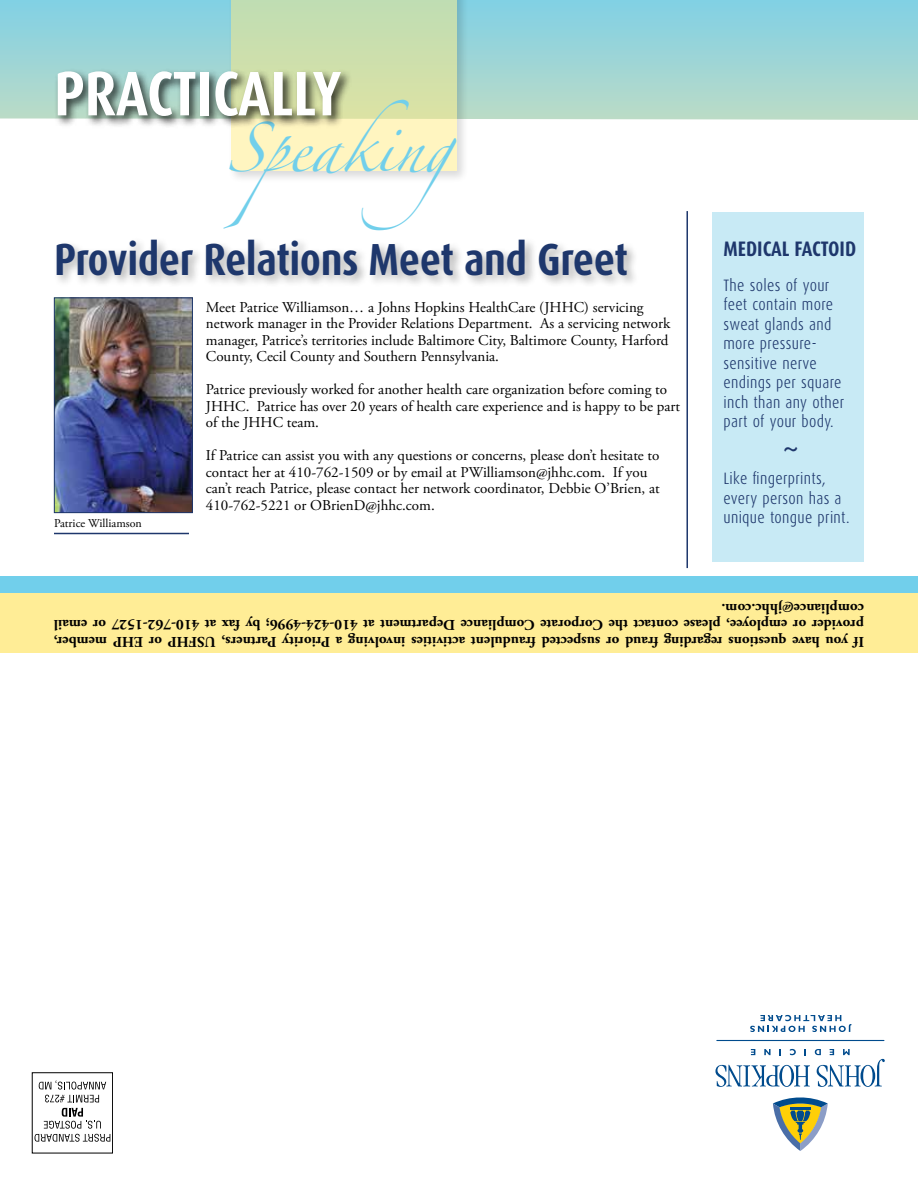
<style>
.page{position:relative;width:918px;height:1188px;background:#fff}
.page>*{position:absolute;margin:0;border:0;box-sizing:border-box;transform-origin:0 0}
.t1{font:700 63px "Dax Condensed";letter-spacing:-.005em;color:#fff}
.t2{font:700 45px "Dax Condensed";letter-spacing:-.01em;color:#1e376c}
.t3{font:45px "Zapfino";letter-spacing:-.01em;color:#71cfeb}
.t4{font:300 39px "Dax Condensed";color:#1e376c}
.t5{font:700 21px "Dax Condensed";color:#1e376c}
.t6{font:300 16.5px/19.5px "Dax Condensed";letter-spacing:.02em;color:#1e376c}
.t7{font:15px/16.5px "Adobe Garamond Pro";color:#000}
.t8{font:700 15px/16.5px "Adobe Garamond Pro";color:#000;text-align:justify}
.t9{font:12px "Adobe Garamond Pro";color:#000}
</style>
<div class="page">
<div style="left:713px;top:212px;width:151px;height:350px;background:#c8eaf5"></div>
<svg style="left:0;top:0;width:918px;height:120px;background:#9bd5d7"></svg>
<div style="left:54px;top:236px;width:585px;height:52px;background:#000;opacity:.3"></div>
<img style="left:56px;top:300px;width:135px;height:211px">
<div style="left:54px;top:298px;width:139px;height:215px;border:1px solid #1e376c"></div>
<hr style="left:54px;top:533px;width:135px;height:1px;background:#1e376c">
<svg style="left:750px;top:1015px;width:101px;height:17px"></svg>
<hr style="left:717px;top:1040px;width:167px;height:1px;background:#004b8d">
<svg style="left:715px;top:1049px;width:170px;height:38px"></svg>
<svg style="left:773px;top:1097px;width:55px;height:54px"></svg>
<div style="left:0;top:576px;width:918px;height:18px;background:#71cfeb"></div>
<div style="left:0;top:593px;width:918px;height:60px;background:#ffed96"></div>
<hr style="left:686px;top:211px;width:2px;height:357px;background:#1e376c">
<div style="left:228px;top:0;width:242px;height:184px;background:#000;opacity:.3"></div>
<svg style="left:231px;top:0;width:225px;height:171px;background:#dce6b3"></svg>
<div style="left:54px;top:68px;width:299px;height:61px;background:#000;opacity:.75"></div>
<svg style="left:34px;top:1108px;width:76px;height:34px"></svg>
<svg style="left:39px;top:1080px;width:67px;height:22px"></svg>
<div style="left:32px;top:1072px;width:81px;height:81px;border:1px solid #000"></div>
<h1 class="t1" style="left:54px;top:59px;width:288px">PRACTICALLY</h1>
<h2 class="t3" style="left:227px;top:129px;width:293px">Speaking</h2>
<h2 class="t2" style="left:54px;top:234px;width:576px">Provider Relations Meet and Greet</h2>
<h3 class="t5" style="left:723px;top:237px;width:24px">Medical</h3>
<h3 class="t5" style="left:795px;top:237px;width:18px">Factoid</h3>
<p class="t6" style="left:723px;top:276px;width:122px">The soles of your feet contain more sweat glands and more pressure&shy;sensitive nerve endings per square inch than any other part of your body.</p>
<h3 class="t4" style="left:781px;top:427px;width:21px">~</h3>
<p class="t6" style="left:723px;top:469px;width:128px">Like fingerprints, every person has a unique tongue print.</p>
<p class="t7" style="left:206px;top:299px;width:466px">Meet Patrice Williamson… a Johns Hopkins HealthCare (JHHC) servicing network manager in the Provider Relations Department. As a servicing network manager, Patrice’s territories include Baltimore City, Baltimore County, Harford County, Cecil County and Southern Pennsylvania.</p>
<p class="t7" style="left:206px;top:382px;width:476px">Patrice previously worked for another health care organization before coming to<br>JHHC. Patrice has over 20 years of health care experience and is happy to be part of the JHHC team.</p>
<p class="t7" style="left:206px;top:448px;width:455px">If Patrice can assist you with any questions or concerns, please don’t hesitate to contact her at 410-762-1509 or by email at PWilliamson@jhhc.com. If you can’t reach Patrice, please contact her network coordinator, Debbie O’Brien, at 410-762-5221 or OBrienD@jhhc.com.</p>
<p class="t9" style="left:54px;top:516px;width:89px">Patrice Williamson</p>
<p class="t8" style="left:864px;top:649px;width:812px;rotate:-180deg">If you have questions regarding fraud or suspected fraudulent activities involving a Priority Partners, USFHP or EHP member, provider or employee, please contact the Corporate Compliance Department at 410-424-4996; by fax at 410-762-1527 or email compliance@jhhc.com.</p>
</div>
